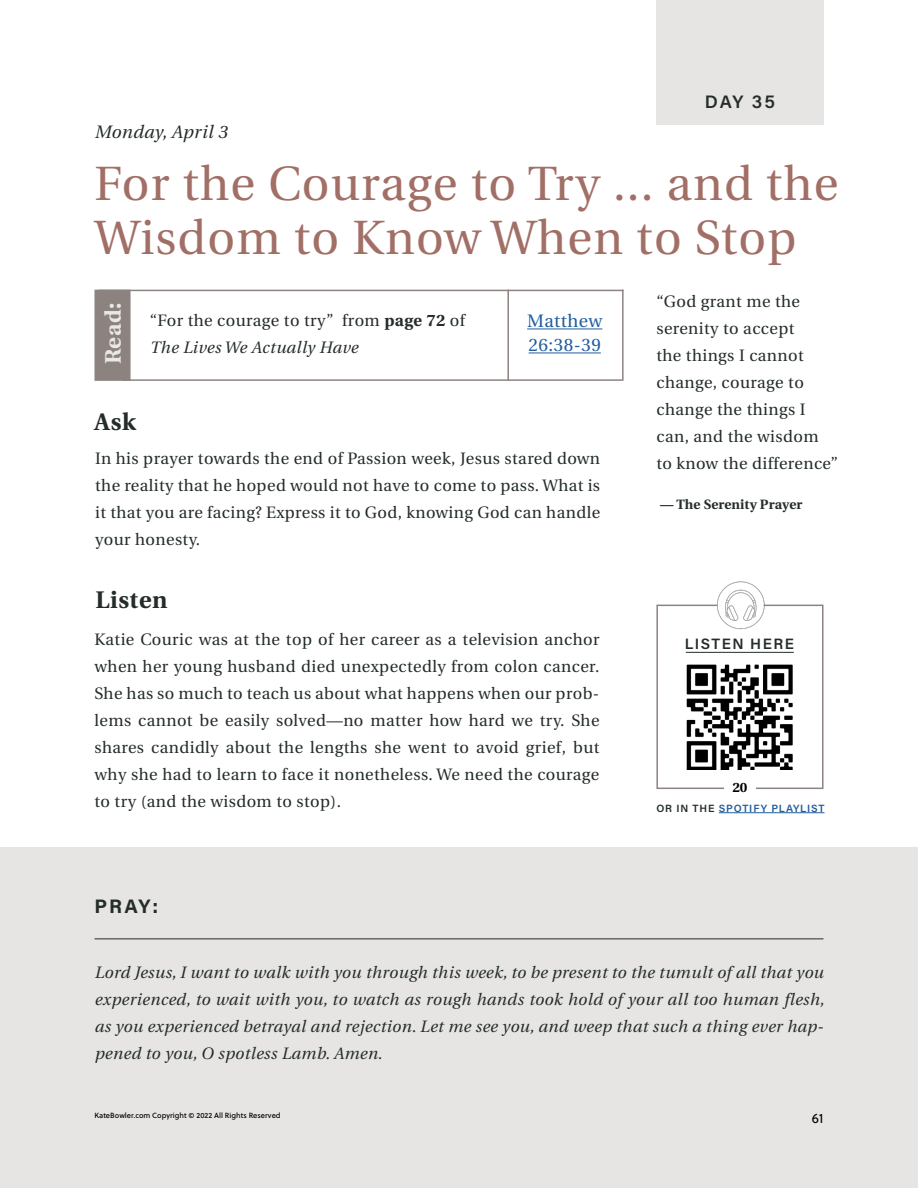
<style>
.page{position:relative;width:918px;height:1188px;background:#fff}
.page>*{position:absolute;margin:0;border:0;box-sizing:border-box;transform-origin:0 0}
.t1{font:48px/54px "Heuristica";letter-spacing:.025em;color:#a26f66}
.t2{font:700 24px "Heuristica";letter-spacing:.025em;color:#242d28}
.t3{font:700 22.5px "Heuristica";color:#eae8e3}
.t4{font:700 19.5px "Acumin Pro";color:#242d28}
.t5{font:18px/24px "Heuristica";letter-spacing:.025em;color:#215e9e}
.t6{font:italic 18px "Heuristica";letter-spacing:.025em;color:#242d28}
.t7{font:600 18px "Acumin Pro";color:#242d28}
.t8{font:16.5px/27px "Heuristica";letter-spacing:.025em;color:#242d28;text-align:justify}
.t9{font:italic 16.5px/27px "Heuristica";letter-spacing:.025em;color:#242d28;text-align:justify}
.t10{font:600 15px "Acumin Pro";letter-spacing:.1em;color:#242d28}
.t11{font:700 13.5px "Heuristica";letter-spacing:.01em;color:#242d28}
.t12{font:700 13.5px "Heuristica";color:#000}
.t13{font:13.5px "Soleil";color:#000}
.t14{font:600 10.5px "Acumin Pro";letter-spacing:.08em;color:#215e9e}
.t15{font:7.5px "Soleil Bk";color:#000}
.s1{font-weight:700}
.s2{font-style:italic}
.s3{color:#242d28}
</style>
<div class="page">
<div style="left:656px;top:0;width:168px;height:124px;background:#e7e5e4"></div>
<div style="left:1px;top:847px;width:917px;height:341px;background:#e7e5e4"></div>
<hr style="left:94px;top:938px;width:730px;height:1px;background:#242d28">
<div style="left:94px;top:290px;width:37px;height:91px;background:#8c8381;border:2px solid #8c8381"></div>
<hr style="left:527px;top:328px;width:75px;height:1px;background:#215e9e">
<hr style="left:529px;top:352px;width:72px;height:1px;background:#215e9e">
<hr style="left:123px;top:379px;width:499px;height:2px;background:#8c8381">
<hr style="left:98px;top:290px;width:526px;height:1px;background:#8d8382">
<hr style="left:507px;top:290px;width:2px;height:91px;background:#8c8381">
<hr style="left:622px;top:290px;width:2px;height:91px;background:#8c8381">
<img style="left:717px;top:581px;width:48px;height:49px">
<img style="left:726px;top:664px;width:28px;height:106px">
<svg style="left:656px;top:604px;width:70px;height:185px"></svg>
<hr style="left:686px;top:652px;width:108px;height:1px;background:#242d28">
<svg style="left:754px;top:604px;width:70px;height:185px"></svg>
<hr style="left:719px;top:812px;width:106px;height:1px;background:#215e9e">
<p class="t6" style="left:95px;top:118px;width:134px">Monday, April 3</p>
<p class="t7" style="left:705px;top:89px;width:72px">DAY 35</p>
<h1 class="t1" style="left:94px;top:157px;width:746px">For the Courage to Try ... and the<br>Wisdom to Know When to Stop</h1>
<h3 class="t3" style="left:95px;top:364px;width:63px;rotate:-90deg">Read:</h3>
<p class="t5" style="left:527px;top:309px;width:77px">Matthew<br>26:38-39</p>
<p class="t8" style="left:150px;top:307px;width:317px">“For the courage to try” from <span class="s1">page 72</span> of<br><span class="s2">The Lives We Actually Have</span></p>
<h2 class="t2" style="left:94px;top:403px;width:43px">Ask</h2>
<p class="t8" style="left:95px;top:445px;width:507px">In his prayer towards the end of Passion week, Jesus stared down the reality that he hoped would not have to come to pass. What is it that you are facing? Express it to God, knowing God can handle your honesty.</p>
<h2 class="t2" style="left:96px;top:581px;width:73px">Listen</h2>
<p class="t8" style="left:94px;top:626px;width:507px">Katie Couric was at the top of her career as a television anchor when her young husband died unexpectedly from colon cancer.<br>She has so much to teach us about what happens when our prob&shy;lems cannot be easily solved—no matter how hard we try. She shares candidly about the lengths she went to avoid grief, but why she had to learn to face it nonetheless. We need the courage to try (and the wisdom to stop).</p>
<p class="t4" style="left:94px;top:892px;width:65px">PRAY:</p>
<p class="t8" style="left:656px;top:288px;width:183px;text-align:left">“God grant me the serenity to accept<br>the things I cannot change, courage to change the things I can, and the wisdom to know the difference”</p>
<p class="t11" style="left:660px;top:494px;width:144px">— The Serenity Prayer</p>
<p class="t10" style="left:685px;top:633px;width:111px">LISTEN HERE</p>
<p class="t12" style="left:732px;top:776px;width:17px">20</p>
<p class="t14" style="left:656px;top:801px;width:170px"><span class="s3">OR IN THE</span> SPOTIFY PLAYLIST</p>
<p class="t9" style="left:94px;top:958px;width:731px">Lord Jesus, I want to walk with you through this week, to be present to the tumult of all that you experienced, to wait with you, to watch as rough hands took hold of your all too human flesh, as you experienced betrayal and rejection. Let me see you, and weep that such a thing ever hap&shy;pened to you, O spotless Lamb. Amen.</p>
<p class="t15" style="left:94px;top:1110px;width:188px">KateBowler.com Copyright © 2022 All Rights Reserved</p>
<p class="t13" style="left:812px;top:1108px;width:13px">61</p>
</div>
